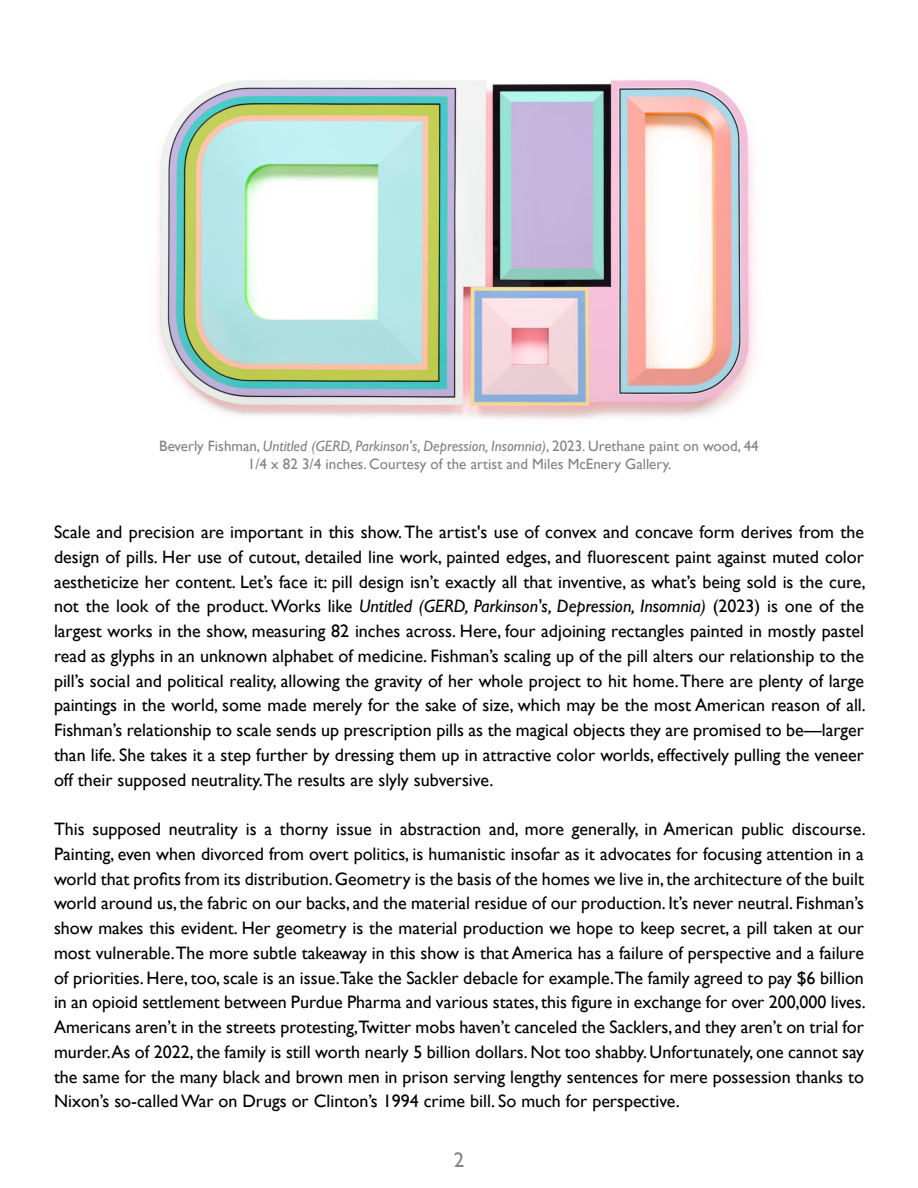
<style>
.page{position:relative;width:918px;height:1188px;background:#fff}
.page>*{position:absolute;margin:0;border:0;box-sizing:border-box;transform-origin:0 0}
.t1{font:21px "Gill Sans";color:#808285}
.t2{font:18px/24.8px "Gill Sans";color:#000;text-align:justify}
.t3{font:15px/18px "Gill Sans";color:#808285;text-align:center}
.s1{font-style:italic}
</style>
<div class="page">
<img style="left:158px;top:80px;width:597px;height:340px">
<p class="t3" style="left:159px;top:437px;width:601px">Beverly Fishman, <span class="s1">Untitled (GERD, Parkinson's, Depression, Insomnia)</span>, 2023. Urethane paint on wood, 44<br>1/4 x 82 3/4 inches. Courtesy of the artist and Miles McEnery Gallery.</p>
<p class="t2" style="left:54px;top:519px;width:813px">Scale and precision are important in this show. The artist's use of convex and concave form derives from the design of pills. Her use of cutout, detailed line work, painted edges, and fluorescent paint against muted color aestheticize her content. Let’s face it: pill design isn’t exactly all that inventive, as what’s being sold is the cure, not the look of the product. Works like <span class="s1">Untitled (GERD, Parkinson's, Depression, Insomnia)</span> (2023) is one of the largest works in the show, measuring 82 inches across. Here, four adjoining rectangles painted in mostly pastel read as glyphs in an unknown alphabet of medicine. Fishman’s scaling up of the pill alters our relationship to the pill’s social and political reality, allowing the gravity of her whole project to hit home. There are plenty of large paintings in the world, some made merely for the sake of size, which may be the most American reason of all.<br>Fishman’s relationship to scale sends up prescription pills as the magical objects they are promised to be—larger than life. She takes it a step further by dressing them up in attractive color worlds, effectively pulling the veneer off their supposed neutrality.The results are slyly subversive.</p>
<p class="t2" style="left:54px;top:816px;width:813px">This supposed neutrality is a thorny issue in abstraction and, more generally, in American public discourse.<br>Painting, even when divorced from overt politics, is humanistic insofar as it advocates for focusing attention in a world that profits from its distribution. Geometry is the basis of the homes we live in, the architecture of the built world around us, the fabric on our backs, and the material residue of our production. It’s never neutral. Fishman’s show makes this evident. Her geometry is the material production we hope to keep secret, a pill taken at our most vulnerable.The more subtle takeaway in this show is that America has a failure of perspective and a failure of priorities. Here, too, scale is an issue.Take the Sackler debacle for example.The family agreed to pay $6 billion in an opioid settlement between Purdue Pharma and various states, this figure in exchange for over 200,000 lives.<br>Americans aren’t in the streets protesting,Twitter mobs haven’t canceled the Sacklers, and they aren’t on trial for murder.As of 2022, the family is still worth nearly 5 billion dollars. Not too shabby. Unfortunately, one cannot say the same for the many black and brown men in prison serving lengthy sentences for mere possession thanks to Nixon’s so-called War on Drugs or Clinton’s 1994 crime bill. So much for perspective.</p>
<p class="t1" style="left:454px;top:1147px;width:12px">2</p>
</div>
